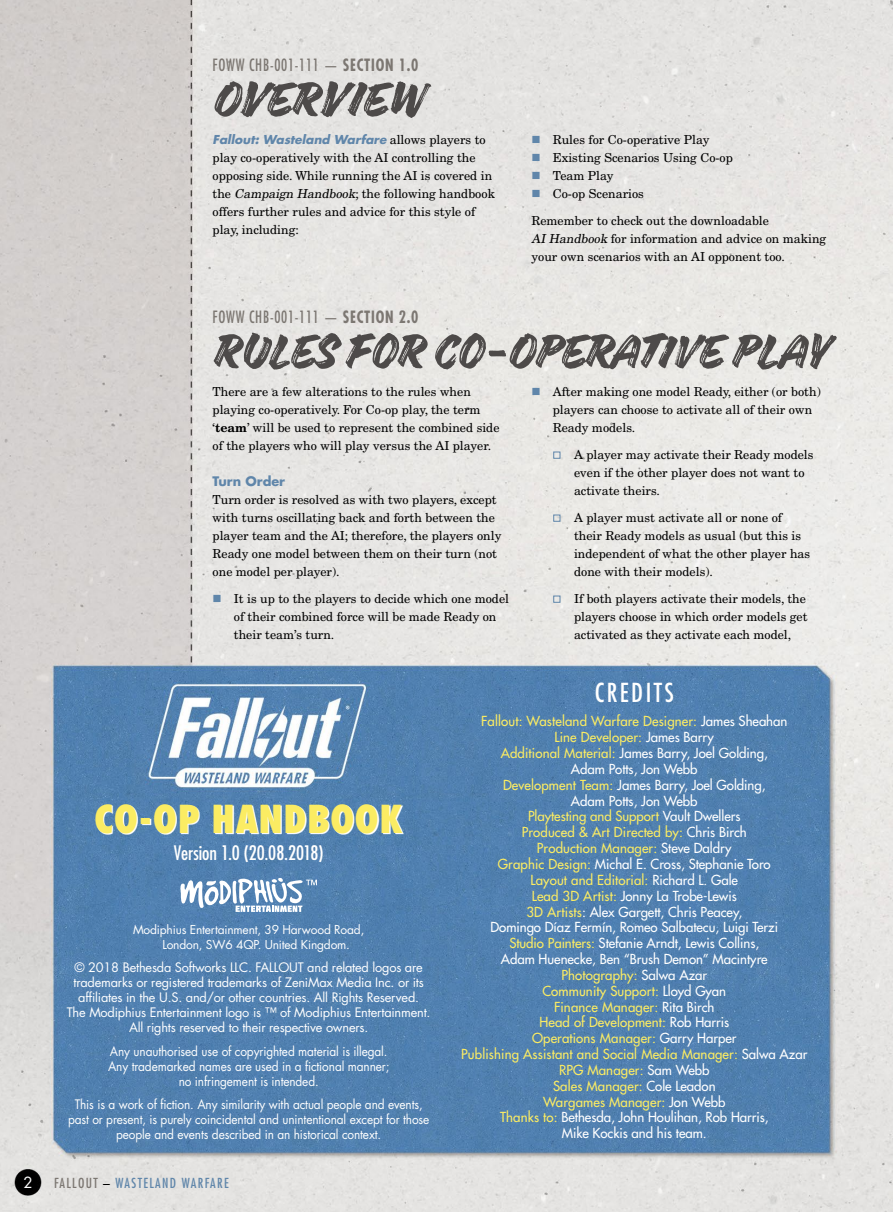
<style>
.page{position:relative;width:893px;height:1212px;background:#fff}
.page>*{position:absolute;margin:0;border:0;box-sizing:border-box;transform-origin:0 0}
.t1{font:57px "Handelson Two";color:#4d4a49}
.t2{font:800 condensed 37.5px "Futura Std";letter-spacing:.01em;color:#fbec63}
.t3{font:condensed 25.5px "Futura Std";letter-spacing:.1em;color:#fff}
.t4{font:condensed 19.5px "Futura Std";color:#fff}
.t5{font:condensed 16.5px "Futura Std";letter-spacing:.05em;color:#7c7772;scale:.9 1}
.t6{font:15px "Futura Std";color:#fff}
.t7{font:500 13.5px/15.9px "Futura Std";letter-spacing:-.005em;color:#fff;text-align:center}
.t8{font:condensed 13.5px "Futura Std";letter-spacing:.1em;color:#6086aa}
.t9{font:700 12.9px "Futura Std";color:#6086aa}
.t10{font:12.75px/15px "Futura Std";letter-spacing:-.01em;color:#fff;text-align:center;scale:.93 1}
.t11{font:12.75px/15px "Futura Std";letter-spacing:-.01em;color:#fff;text-align:center}
.t12{font:12.3px/18px "New Century Schlbk LT Std";color:#000}
.t13{font:12px/15px "Futura Std";letter-spacing:-.015em;color:#fff}
.t14{font:italic 700 12px "Futura Std";color:#6086aa}
.s1{font-weight:700}
.s2{font-family:"New Century Schlbk LT Std";font-weight:400;font-style:normal;font-size:12.3px;color:#000}
.s3{font-style:italic}
.s4{color:#6086aa}
.s5{color:#7c7772}
.s6{color:#000}
.s7{color:#fbec63}
</style>
<div class="page">
<img style="left:0;top:0;width:893px;height:1212px">
<div style="left:553px;top:452px;width:7px;height:7px;border:1px solid #6086aa"></div>
<div style="left:553px;top:515px;width:7px;height:7px;border:1px solid #6086aa"></div>
<div style="left:553px;top:596px;width:7px;height:7px;border:1px solid #6086aa"></div>
<svg style="left:97px;top:805px;width:307px;height:29px"></svg>
<svg style="left:180px;top:877px;width:137px;height:35px"></svg>
<h3 class="t5" style="left:213px;top:55px;width:230px">FOWW CHB-001-111 — <span class="s1">SECTION 1.0</span></h3>
<h1 class="t1" style="left:213px;top:67px;width:212px">OVERVIEW</h1>
<p class="t14" style="left:213px;top:132px;width:275px">Fallout: Wasteland Warfare <span class="s2">a l l o w s p l ay e r s t o</span></p>
<p class="t12" style="left:213px;top:149px;width:284px">play co-operatively with the AI controlling the opposing side. While running the AI is covered in the <span class="s3">Campaign Handbook</span>; the following handbook offers further rules and advice for this style of play, including:</p>
<p class="t12" style="left:531px;top:131px;width:179px"><span class="s4">■</span> Rules for Co-operative Play</p>
<p class="t12" style="left:531px;top:149px;width:203px"><span class="s4">■</span> Existing Scenarios Using Co-op</p>
<p class="t12" style="left:531px;top:167px;width:83px"><span class="s4">■</span> Team Play</p>
<p class="t12" style="left:531px;top:180px;width:239px;line-height:27px"><span class="s4">■</span> Co-op Scenarios<br>Remember to check out the downloadable</p>
<p class="t12" style="left:531px;top:230px;width:296px"><span class="s3">AI Handbook</span> for information and advice on making your own scenarios with an AI opponent too.</p>
<h3 class="t5" style="left:213px;top:307px;width:230px">FOWW CHB-001-111 — <span class="s1">SECTION 2.0</span></h3>
<h1 class="t1" style="left:213px;top:319px;width:617px">RULES FOR CO-OPERATIVE PLAY</h1>
<p class="t12" style="left:213px;top:383px;width:288px">There are a few alterations to the rules when playing co-operatively. For Co-op play, the term ‘<span class="s1">team</span>’ will be used to represent the combined side of the players who will play versus the AI player.</p>
<p class="t9" style="left:213px;top:473px;width:74px">Turn Order</p>
<p class="t12" style="left:213px;top:491px;width:290px">Turn order is resolved as with two players, except with turns oscillating back and forth between the player team and the AI; therefore, the players only Ready one model between them on their turn (not one model per player).</p>
<p class="t12" style="left:234px;top:590px;width:277px;text-indent:-21px"><span class="s4">■</span> It is up to the players to decide which one model of their combined force will be made Ready on their team’s turn.</p>
<p class="t12" style="left:553px;top:383px;width:269px;text-indent:-21px"><span class="s4">■</span> After making one model Ready, either (or both) players can choose to activate all of their own<br>Ready models.</p>
<p class="t12" style="left:574px;top:446px;width:241px">A player may activate their Ready models even if the other player does not want to activate theirs.</p>
<p class="t12" style="left:574px;top:509px;width:238px">A player must activate all or none of their Ready models as usual (but this is independent of what the other player has done with their models).</p>
<p class="t12" style="left:574px;top:590px;width:235px">If both players activate their models, the players choose in which order models get activated as they activate each model,</p>
<h2 class="t2" style="left:94px;top:795px;width:310px">CO-OP HANDBOOK</h2>
<h3 class="t4" style="left:174px;top:841px;width:151px">Version 1.0 (20.08.2018)</h3>
<p class="t13" style="left:162px;top:922px;width:203px;text-indent:-29px">Modiphius Entertainment, 39 Harwood Road,<br>London, SW6 4QP. United Kingdom.</p>
<p class="t11" style="left:67px;top:960px;width:365px">© 2018 Bethesda Softworks LLC. FALLOUT and related logos are trademarks or registered trademarks of ZeniMax Media Inc. or its affiliates in the U.S. and/or other countries. All Rights Reserved.<br>The Modiphius Entertainment logo is ™ of Modiphius Entertainment.<br>All rights reserved to their respective owners.</p>
<p class="t10" style="left:108px;top:1044px;width:304px">Any unauthorised use of copyrighted material is illegal.<br>Any trademarked names are used in a fictional manner; no infringement is intended.</p>
<p class="t10" style="left:68px;top:1097px;width:390px">This is a work of fiction. Any similarity with actual people and events, past or present, is purely coincidental and unintentional except for those people and events described in an historical context.</p>
<p class="t6" style="left:23px;top:1173px;width:11px">2</p>
<p class="t8" style="left:54px;top:1174px;width:176px"><span class="s5">FALLOUT</span> <span class="s6">–</span> WASTELAND WARFARE</p>
<h3 class="t3" style="left:595px;top:677px;width:80px">CREDITS</h3>
<p class="t7" style="left:461px;top:713px;width:347px"><span class="s7">Fallout: Wasteland Warfare Designer:</span> James Sheahan<br><span class="s7">Line Developer:</span> James Barry<br><span class="s7">Additional Material:</span> James Barry, Joel Golding,<br>Adam Potts, Jon Webb<br><span class="s7">Development Team:</span> James Barry, Joel Golding,<br>Adam Potts, Jon Webb<br><span class="s7">Playtesting and Support</span> Vault Dwellers<br><span class="s7">Produced &amp; Art Directed by:</span> Chris Birch<br><span class="s7">Production Manager:</span> Steve Daldry<br><span class="s7">Graphic Design:</span> Michal E. Cross, Stephanie Toro<br><span class="s7">Layout and Editorial:</span> Richard L. Gale<br><span class="s7">Lead 3D Artist:</span> Jonny La Trobe-Lewis<br><span class="s7">3D Artists</span>: Alex Gargett, Chris Peacey,<br>Domingo Díaz Fermín, Romeo Salbatecu, Luigi Terzi<br><span class="s7">Studio Painters:</span> Stefanie Arndt, Lewis Collins,<br>Adam Huenecke, Ben “Brush Demon” Macintyre <span class="s7">Photography:</span> Salwa Azar<br><span class="s7">Community Support:</span> Lloyd Gyan<br><span class="s7">Finance Manager:</span> Rita Birch<br><span class="s7">Head of Development:</span> Rob Harris<br><span class="s7">Operations Manager:</span> Garry Harper<br><span class="s7">Publishing Assistant and Social Media Manager:</span> Salwa Azar <span class="s7">RPG Manager:</span> Sam Webb<br><span class="s7">Sales Manager:</span> Cole Leadon<br><span class="s7">Wargames Manager:</span> Jon Webb<br><span class="s7">Thanks to:</span> Bethesda, John Houlihan, Rob Harris,<br>Mike Kockis and his team.</p>
</div>
